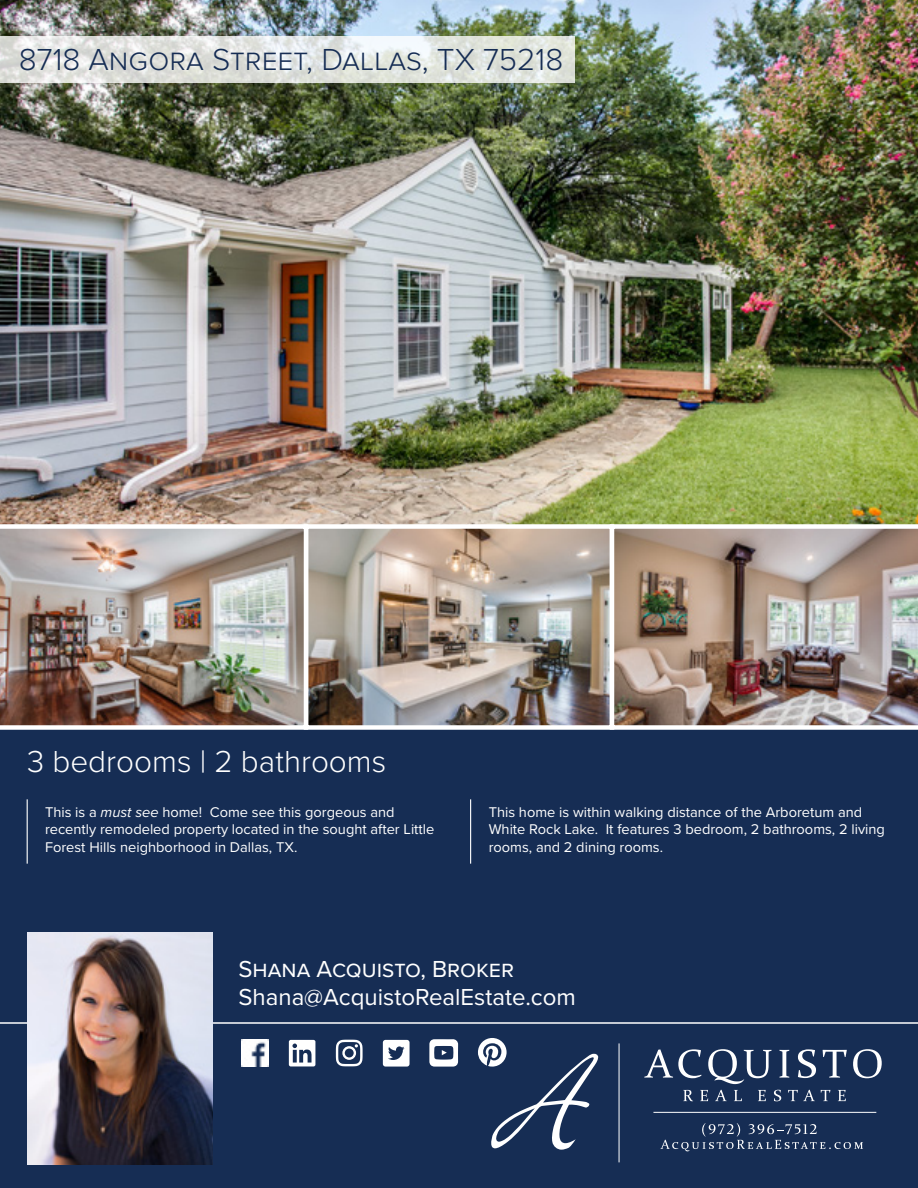
<style>
.page{position:relative;width:918px;height:1188px;background:#fff}
.page>*{position:absolute;margin:0;border:0;box-sizing:border-box;transform-origin:0 0}
.t1{font:300 31.5px "Proxima Nova";color:#162d54}
.t2{font:300 31.5px "Proxima Nova";color:#fff}
.t3{font:24px/28.8px "Proxima Nova";color:#fff}
.t4{font:14.7px/17.5px "Proxima Nova";color:#fff}
.s1{font-style:italic}
</style>
<div class="page">
<img style="left:0;top:0;width:918px;height:725px">
<div style="left:0;top:728px;width:918px;height:460px;background:#162d54"></div>
<svg style="left:644px;top:1049px;width:57px;height:29px"></svg>
<svg style="left:708px;top:1049px;width:64px;height:35px"></svg>
<svg style="left:779px;top:1050px;width:10px;height:28px"></svg>
<svg style="left:798px;top:1049px;width:18px;height:29px"></svg>
<svg style="left:823px;top:1050px;width:24px;height:28px"></svg>
<svg style="left:853px;top:1049px;width:29px;height:29px"></svg>
<svg style="left:683px;top:1090px;width:10px;height:11px"></svg>
<svg style="left:700px;top:1090px;width:8px;height:11px"></svg>
<svg style="left:715px;top:1090px;width:12px;height:11px"></svg>
<svg style="left:734px;top:1090px;width:8px;height:11px"></svg>
<svg style="left:758px;top:1090px;width:8px;height:11px"></svg>
<svg style="left:774px;top:1090px;width:7px;height:11px"></svg>
<svg style="left:788px;top:1090px;width:27px;height:11px"></svg>
<svg style="left:821px;top:1090px;width:9px;height:11px"></svg>
<svg style="left:838px;top:1090px;width:8px;height:11px"></svg>
<hr style="left:619px;top:1043px;width:1px;height:119px;background:#fff">
<hr style="left:653px;top:1112px;width:223px;height:1px;background:#fff">
<svg style="left:660px;top:1123px;width:203px;height:28px"></svg>
<hr style="left:0;top:1022px;width:918px;height:2px;background:#fff">
<img style="left:27px;top:933px;width:186px;height:232px">
<svg style="left:0;top:36px;width:574px;height:47px;background:#e1e4e0"></svg>
<div style="left:304px;top:524px;width:310px;height:206px;border:4px solid #fff"></div>
<img style="left:0;top:524px;width:308px;height:206px">
<img style="left:610px;top:524px;width:308px;height:206px">
<hr style="left:27px;top:799px;width:1px;height:65px;background:#fff">
<hr style="left:470px;top:799px;width:1px;height:65px;background:#fff">
<img style="left:242px;top:1040px;width:26px;height:27px">
<svg style="left:289px;top:1040px;width:26px;height:26px"></svg>
<svg style="left:336px;top:1040px;width:27px;height:26px"></svg>
<svg style="left:383px;top:1040px;width:27px;height:27px"></svg>
<svg style="left:478px;top:1038px;width:121px;height:112px"></svg>
<svg style="left:429px;top:1039px;width:29px;height:28px"></svg>
<h1 class="t1" style="left:19px;top:41px;width:546px">8718 Angora Street, Dallas, TX 75218</h1>
<h1 class="t2" style="left:27px;top:743px;width:361px">3 bedrooms | 2 bathrooms</h1>
<p class="t4" style="left:45px;top:803px;width:391px">This is a <span class="s1">must see</span> home! Come see this gorgeous and recently remodeled property located in the sought after Little<br>Forest Hills neighborhood in Dallas, TX.</p>
<p class="t4" style="left:489px;top:803px;width:398px">This home is within walking distance of the Arboretum and<br>White Rock Lake. It features 3 bedroom, 2 bathrooms, 2 living rooms, and 2 dining rooms.</p>
<h2 class="t3" style="left:238px;top:955px;width:339px">Shana Acquisto, Broker<br>Shana@AcquistoRealEstate.com</h2>
</div>
